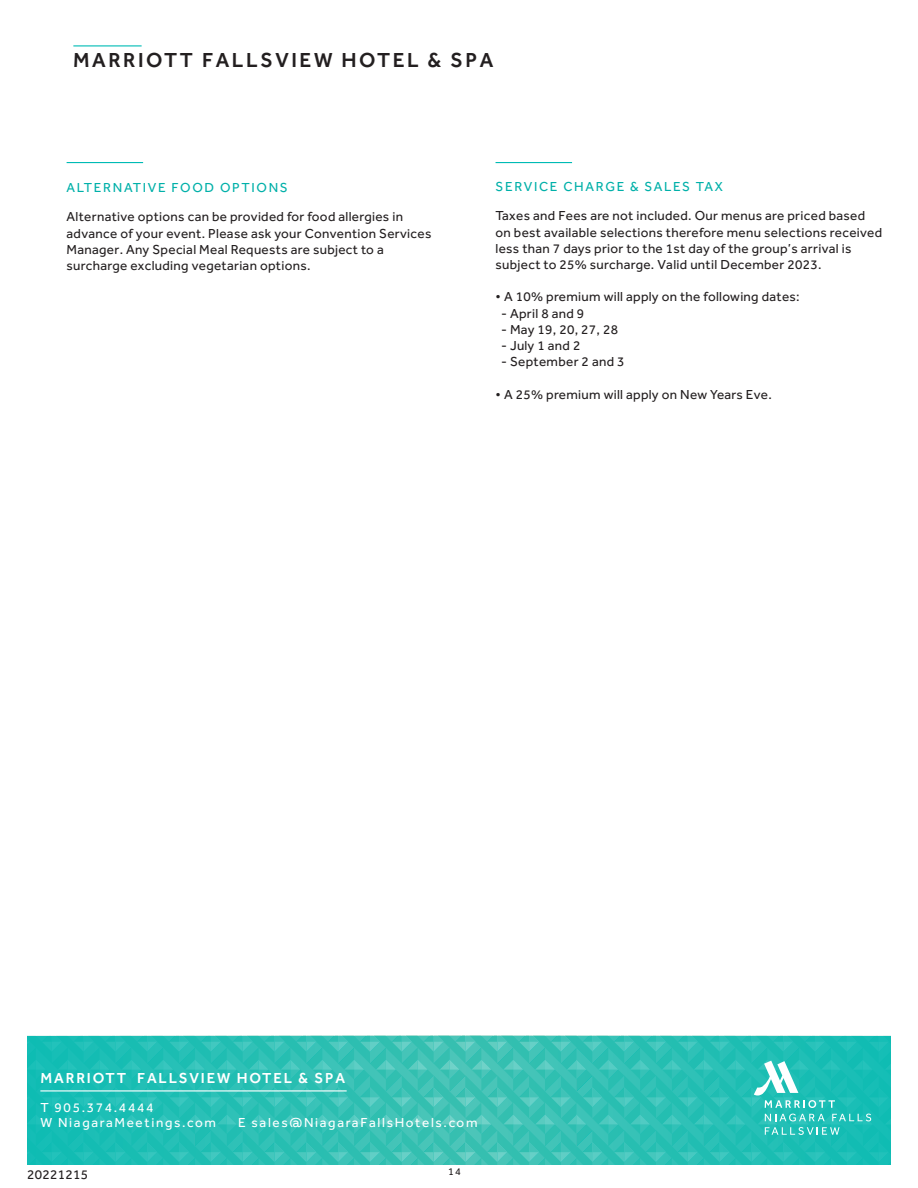
<style>
.page{position:relative;width:918px;height:1188px;background:#fff}
.page>*{position:absolute;margin:0;border:0;box-sizing:border-box;transform-origin:0 0}
.Interior_Page_Header{font:500 21px "Effra";letter-spacing:.125em;color:#231f20}
.t1{font:500 15px "Effra";letter-spacing:.125em;color:#fff}
.Interior_Page_Body_Copy_Last_Line{font:13.5px/16.2px "Effra";letter-spacing:.025em;color:#231f20}
.t2{font:13.5px/15px "Effra";letter-spacing:.125em;color:#fff}
.Interior_Page_Subhead_Green{font:13.5px "Effra";letter-spacing:.125em;color:#00b0a9}
.Interior_Page_Subhead_Black_9pt{font:10.5px "Effra";color:#231f20}
</style>
<div class="page">
<svg style="left:27px;top:1036px;width:864px;height:128px;background:#2fc1b6"></svg>
<hr style="left:73px;top:45px;width:69px;height:1px;background:#00bbb5">
<hr style="left:67px;top:162px;width:76px;height:1px;background:#00bbb5">
<hr style="left:496px;top:162px;width:76px;height:1px;background:#00bbb5">
<p class="Interior_Page_Header" style="left:73px;top:47px;width:422px">MARRIOTT FALLSVIEW HOTEL &amp; SPA</p>
<p class="Interior_Page_Subhead_Green" style="left:67px;top:179px;width:223px">ALTERNATIVE FOOD OPTIONS</p>
<p class="Interior_Page_Body_Copy_Last_Line" style="left:67px;top:209px;width:366px">Alternative options can be provided for food allergies in advance of your event. Please ask your Convention Services Manager. Any Special Meal Requests are subject to a surcharge excluding vegetarian options.</p>
<p class="Interior_Page_Subhead_Green" style="left:496px;top:178px;width:229px">SERVICE CHARGE &amp; SALES TAX</p>
<p class="Interior_Page_Body_Copy_Last_Line" style="left:496px;top:208px;width:388px">Taxes and Fees are not included. Our menus are priced based on best available selections therefore menu selections received less than 7 days prior to the 1st day of the group’s arrival is subject to 25% surcharge. Valid until December 2023.</p>
<p class="Interior_Page_Body_Copy_Last_Line" style="left:496px;top:289px;width:306px">• A 10% premium will apply on the following dates:</p>
<p class="Interior_Page_Body_Copy_Last_Line" style="left:501px;top:305px;width:85px">- April 8 and 9</p>
<p class="Interior_Page_Body_Copy_Last_Line" style="left:501px;top:321px;width:119px">- May 19, 20, 27, 28</p>
<p class="Interior_Page_Body_Copy_Last_Line" style="left:501px;top:337px;width:81px">- July 1 and 2</p>
<p class="Interior_Page_Body_Copy_Last_Line" style="left:501px;top:353px;width:125px">- September 2 and 3</p>
<p class="Interior_Page_Body_Copy_Last_Line" style="left:496px;top:386px;width:278px">• A 25% premium will apply on New Years Eve.</p>
<p class="t1" style="left:40px;top:1069px;width:306px">MARRIOTT FALLSVIEW HOTEL &amp; SPA</p>
<p class="t2" style="left:40px;top:1100px;width:177px">T 905.374.4444<br>W NiagaraMeetings.com</p>
<p class="t2" style="left:238px;top:1115px;width:241px">E sales@NiagaraFallsHotels.com</p>
<p class="Interior_Page_Body_Copy_Last_Line" style="left:27px;top:1166px;width:63px">20221215</p>
<p class="Interior_Page_Subhead_Black_9pt" style="left:448px;top:1166px;width:14px">14</p>
</div>
